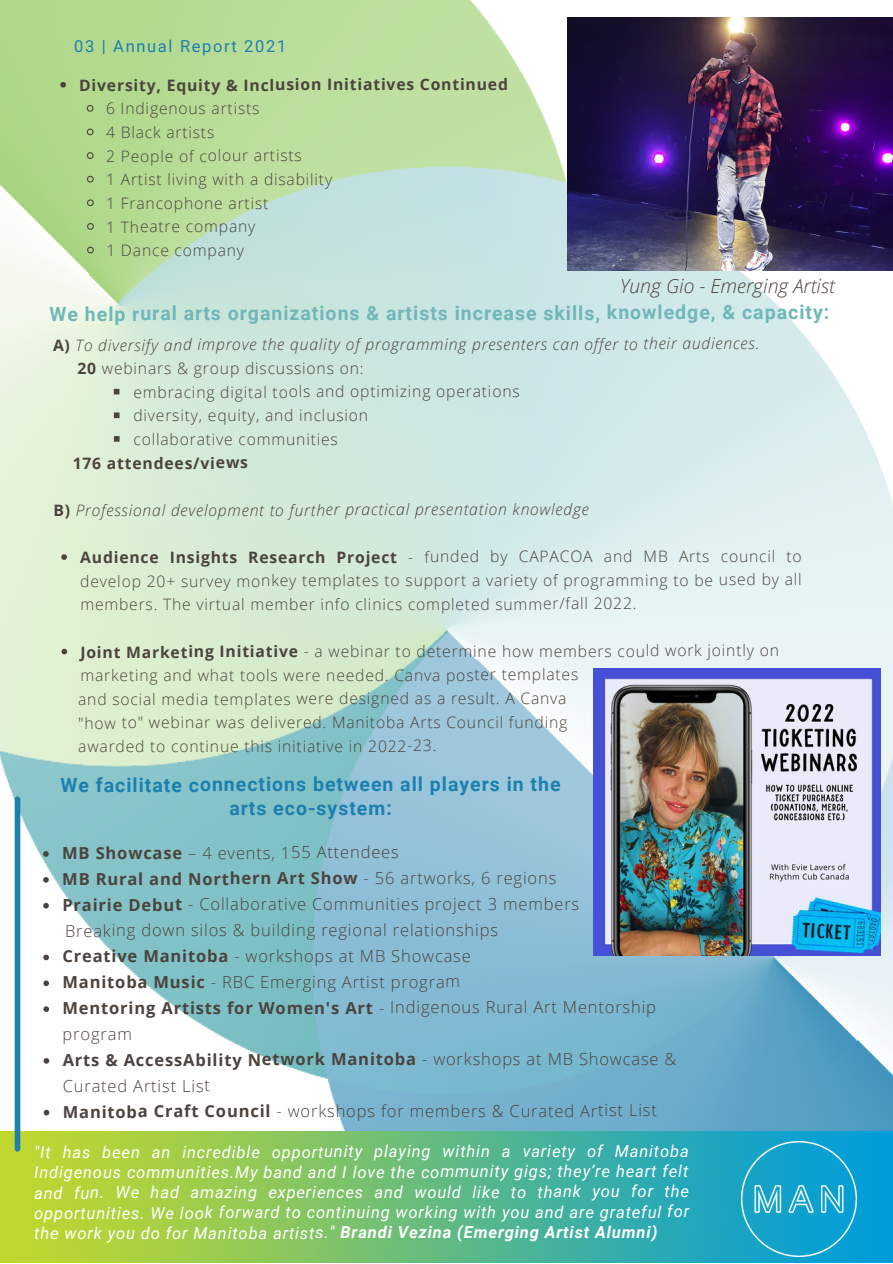
<style>
.page{position:relative;width:893px;height:1264px;background:#fff}
.page>*{position:absolute;margin:0;border:0;box-sizing:border-box;transform-origin:0 0}
.t1{font:700 19.5px "Roboto";letter-spacing:.05em;color:#6fb7b8}
.t2{font:700 19.5px/23.5px "Roboto";letter-spacing:.05em;color:#1c80af;text-align:center}
.t3{font:italic 300 19.5px "Open Sans";color:#4b433d}
.t4{font:300 16.5px/25.8px "Open Sans";letter-spacing:.05em;color:#4b433d}
.t5{font:italic 16.5px/20.1px "Roboto";letter-spacing:.05em;color:#fff;text-align:justify}
.t6{font:16.5px "Roboto";letter-spacing:.1em;color:#1c80af}
.t7{font:300 15.75px/23.5px "Open Sans";letter-spacing:.05em;color:#4b433d}
.t8{font:italic 300 15.75px/24px "Open Sans";letter-spacing:.05em;color:#4b433d}
.t9{font:700 15.75px "Open Sans";letter-spacing:.045em;color:#4b433d}
.s1{font-weight:700;font-style:normal}
.s2{font-style:normal}
.s3{font-weight:700}
</style>
<div class="page">
<img style="left:0;top:0;width:892px;height:1131px">
<img style="left:0;top:1131px;width:892px;height:131px">
<svg style="left:43px;top:851px;width:6px;height:5px"></svg>
<svg style="left:43px;top:877px;width:6px;height:5px"></svg>
<svg style="left:43px;top:902px;width:6px;height:6px"></svg>
<svg style="left:43px;top:954px;width:6px;height:6px"></svg>
<svg style="left:43px;top:980px;width:6px;height:6px"></svg>
<svg style="left:43px;top:1006px;width:6px;height:5px"></svg>
<svg style="left:44px;top:1058px;width:5px;height:5px"></svg>
<svg style="left:44px;top:1109px;width:5px;height:6px"></svg>
<img style="left:741px;top:1141px;width:115px;height:114px">
<div style="left:15px;top:799px;width:5px;height:349px;background:#1c80af"></div>
<img style="left:567px;top:17px;width:325px;height:253px">
<svg style="left:60px;top:82px;width:6px;height:6px"></svg>
<svg style="left:86px;top:104px;width:8px;height:8px"></svg>
<svg style="left:86px;top:128px;width:8px;height:8px"></svg>
<svg style="left:86px;top:151px;width:8px;height:9px"></svg>
<svg style="left:86px;top:175px;width:8px;height:8px"></svg>
<svg style="left:86px;top:198px;width:9px;height:9px"></svg>
<svg style="left:86px;top:222px;width:9px;height:9px"></svg>
<svg style="left:86px;top:246px;width:9px;height:8px"></svg>
<svg style="left:114px;top:389px;width:5px;height:5px"></svg>
<svg style="left:114px;top:412px;width:5px;height:6px"></svg>
<svg style="left:114px;top:436px;width:5px;height:6px"></svg>
<svg style="left:61px;top:554px;width:6px;height:6px"></svg>
<svg style="left:61px;top:648px;width:6px;height:6px"></svg>
<img style="left:593px;top:668px;width:287px;height:287px">
<p class="t6" style="left:74px;top:36px;width:214px">03 | Annual Report 2021</p>
<p class="t9" style="left:79px;top:74px;width:430px">Diversity, Equity &amp; Inclusion Initiatives Continued</p>
<p class="t7" style="left:106px;top:96px;width:228px">6 Indigenous artists<br>4 Black artists<br>2 People of colour artists<br>1 Artist living with a disability<br>1 Francophone artist<br>1 Theatre company<br>1 Dance company</p>
<p class="t3" style="left:620px;top:273px;width:216px">Yung Gio - Emerging Artist</p>
<p class="t1" style="left:49px;top:302px;width:781px">We help rural arts organizations &amp; artists increase skills, knowledge, &amp; capacity:</p>
<p class="t8" style="left:77px;top:332px;width:683px;text-indent:-24px"><span class="s1">A)</span> To diversify and improve the quality of programming presenters can offer to their audiences.<br><span class="s1">20</span> <span class="s2">webinars &amp; group discussions on:</span></p>
<p class="t7" style="left:133px;top:379px;width:388px">embracing digital tools and optimizing operations diversity, equity, and inclusion<br>collaborative communities</p>
<p class="t9" style="left:73px;top:452px;width:177px">176 attendees/views</p>
<p class="t8" style="left:53px;top:497px;width:537px"><span class="s1">B)</span> Professional development to further practical presentation knowledge</p>
<p class="t7" style="left:80px;top:544px;width:723px;text-align:justify"><span class="s3">Audience Insights Research Project</span> - funded by CAPACOA and MB Arts council to develop 20+ survey monkey templates to support a variety of programming to be used by all members. The virtual member info clinics completed summer/fall 2022.</p>
<p class="t7" style="left:80px;top:638px;width:700px;line-height:24px"><span class="s3">Joint Marketing Initiative</span> - a webinar to determine how members could work jointly on marketing and what tools were needed. Canva poster templates</p>
<p class="t7" style="left:78px;top:686px;width:491px;text-align:justify">and social media templates were designed as a result. A Canva "how to" webinar was delivered. Manitoba Arts Council funding awarded to continue this initiative in 2022-23.</p>
<p class="t2" style="left:60px;top:772px;width:501px">We facilitate connections between all players in the arts eco-system:</p>
<p class="t4" style="left:62px;top:839px;width:518px"><span class="s3">MB Showcase</span> – 4 events, 155 Attendees<br><span class="s3">MB Rural and Northern Art Show</span> - 56 artworks, 6 regions<br><span class="s3">Prairie Debut</span> - Collaborative Communities project 3 members</p>
<p class="t4" style="left:62px;top:942px;width:615px"><span class="s3">Creative Manitoba</span> - workshops at MB Showcase<br><span class="s3">Manitoba Music</span> - RBC Emerging Artist program<br><span class="s3">Mentoring Artists for Women's Art</span> - Indigenous Rural Art Mentorship program<br><span class="s3">Arts &amp; AccessAbility Network Manitoba</span> - workshops at MB Showcase &amp; Curated Artist List<br><span class="s3">Manitoba Craft Council</span> - workshops for members &amp; Curated Artist List</p>
<p class="t4" style="left:65px;top:916px;width:434px">Breaking down silos &amp; building regional relationships</p>
<p class="t5" style="left:34px;top:1141px;width:656px">"It has been an incredible opportunity playing within a variety of Manitoba Indigenous communities.My band and I love the community gigs; they’re heart felt and fun. We had amazing experiences and would like to thank you for the opportunities. We look forward to continuing working with you and are grateful for the work you do for Manitoba artists." <span class="s3">Brandi Vezina (Emerging Artist Alumni)</span></p>
</div>
